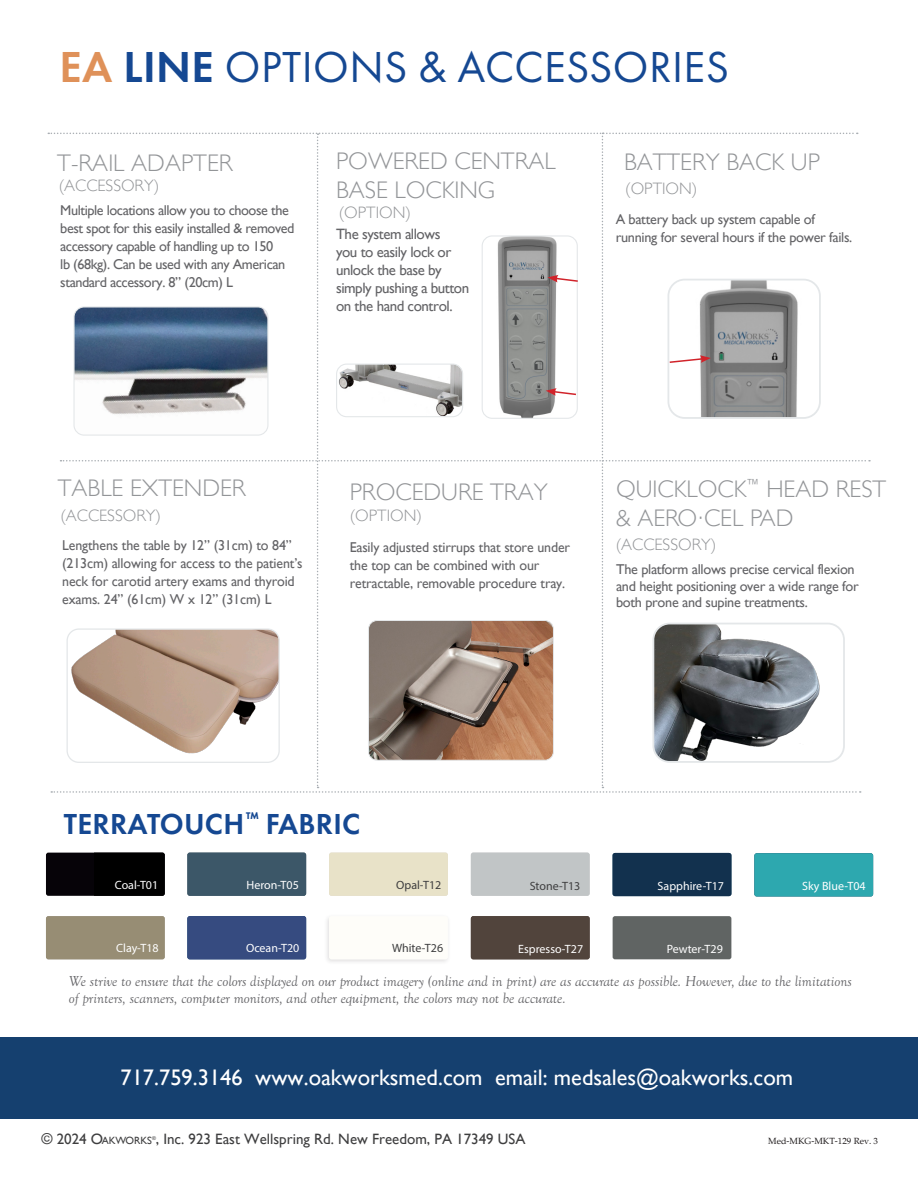
<style>
.page{position:relative;width:918px;height:1188px;background:#fff}
.page>*{position:absolute;margin:0;border:0;box-sizing:border-box;transform-origin:0 0}
.t1{font:45px "Futura PT";letter-spacing:.01em;color:#154892}
.t2{font:600 30px "Futura PT";letter-spacing:.01em;color:#154892}
.t3{font:300 24px/28.5px "Gill Sans";color:#939598}
.t4{font:22.5px "Gill Sans";color:#fff}
.t5{font:300 16.5px "Gill Sans";color:#939598}
.t6{font:italic 15px/16.5px "Goudy Old Sty";color:#636366}
.t7{font:15px/18px "Gill Sans";letter-spacing:-.03em;color:#636366}
.t8{font:15px "Gill Sans";color:#3e3e3f}
.t9{font:14.25px/18px "Gill Sans";letter-spacing:-.02em;color:#636366}
.t10{font:12px "Myriad Pro";color:#fff}
.t11{font:12px "Myriad Pro";color:#3e3e3f}
.t12{font:10.5px "Gill Sans";color:#3e3e3f}
.t13{font:9px "Palatino";color:#231f20}
.s1{font-weight:600;color:#df9159}
.s2{font-weight:600}
.s3{font-size:15px}
</style>
<div class="page">
<div style="left:1px;top:1037px;width:917px;height:82px;background:#15406f"></div>
<svg style="left:48px;top:133px;width:822px;height:660px"></svg>
<img style="left:337px;top:364px;width:126px;height:53px">
<div style="left:336px;top:364px;width:127px;height:53px;border:1px solid #e4e7e9;border-radius:10px"></div>
<img style="left:368px;top:621px;width:185px;height:139px">
<div style="left:368px;top:620px;width:186px;height:141px;border:1px solid #e4e7e9;border-radius:9px"></div>
<div style="left:471px;top:916px;width:119px;height:43px;background:#51443c"></div>
<div style="left:46px;top:916px;width:119px;height:43px;background:#978d74"></div>
<div style="left:46px;top:853px;width:119px;height:43px;background:#000;border-radius:2px"></div>
<div style="left:187px;top:853px;width:119px;height:43px;background:#3c5768"></div>
<div style="left:187px;top:916px;width:119px;height:43px;background:#364b80"></div>
<div style="left:613px;top:916px;width:118px;height:43px;background:#606463"></div>
<div style="left:613px;top:853px;width:118px;height:43px;background:#12314e"></div>
<div style="left:471px;top:853px;width:119px;height:43px;background:#c1c5c6"></div>
<div style="left:323px;top:913px;width:128px;height:52px;background:#231f20;opacity:.15"></div>
<img style="left:329px;top:916px;width:119px;height:43px">
<div style="left:754px;top:853px;width:119px;height:43px;background:#2da8af"></div>
<p class="t1" style="left:59px;top:41px;width:671px"><span class="s1">EA</span> <span class="s2">LINE</span> OPTIONS &amp; ACCESSORIES</p>
<p class="t3" style="left:57px;top:149px;width:177px">T-RAIL ADAPTER</p>
<p class="t3" style="left:336px;top:147px;width:221px">POWERED CENTRAL<br>BASE LOCKING</p>
<p class="t5" style="left:59px;top:176px;width:102px">(ACCESSORY)</p>
<p class="t9" style="left:60px;top:201px;width:236px">Multiple locations allow you to choose the best spot for this easily installed &amp; removed accessory capable of handling up to 150<br>lb (68kg). Can be used with any American standard accessory. 8” (20cm) L</p>
<p class="t5" style="left:339px;top:203px;width:74px">(OPTION)</p>
<p class="t7" style="left:336px;top:225px;width:135px">The system allows<br>you to easily lock or unlock the base by simply pushing a button on the hand control.</p>
<p class="t3" style="left:624px;top:148px;width:197px">BATTERY BACK UP</p>
<p class="t5" style="left:625px;top:179px;width:74px">(OPTION)</p>
<p class="t9" style="left:616px;top:210px;width:238px">A battery back up system capable of running for several hours if the power fails.</p>
<p class="t3" style="left:58px;top:474px;width:189px">TABLE EXTENDER</p>
<p class="t5" style="left:60px;top:505px;width:102px">(ACCESSORY)</p>
<p class="t3" style="left:350px;top:477px;width:199px">PROCEDURE TRAY</p>
<p class="t5" style="left:350px;top:506px;width:74px">(OPTION)</p>
<p class="t3" style="left:616px;top:475px;width:272px">QUICKLOCK<sup>™</sup> HEAD REST &amp; AERO·CEL PAD</p>
<p class="t9" style="left:62px;top:536px;width:242px">Lengthens the table by 12” (31cm) to 84” (213cm) allowing for access to the patient’s neck for carotid artery exams and thyroid exams. 24” (61cm) W x 12” (31cm) L</p>
<p class="t9" style="left:350px;top:538px;width:222px">Easily adjusted stirrups that store under the top can be combined with our retractable, removable procedure tray.</p>
<p class="t5" style="left:616px;top:535px;width:102px">(ACCESSORY)</p>
<p class="t9" style="left:616px;top:561px;width:244px;line-height:16.5px">The platform allows precise cervical flexion and height positioning over a wide range for both prone and supine treatments.</p>
<p class="t2" style="left:64px;top:805px;width:298px">TERRATOUCH<sup>™</sup> FABRIC</p>
<p class="t10" style="left:115px;top:878px;width:45px">Coal-T01</p>
<p class="t10" style="left:247px;top:877px;width:54px">Heron-T05</p>
<p class="t11" style="left:396px;top:877px;width:47px">Opal-T12</p>
<p class="t11" style="left:530px;top:879px;width:52px">Stone-T13</p>
<p class="t10" style="left:658px;top:878px;width:68px">Sapphire-T17</p>
<p class="t10" style="left:116px;top:940px;width:44px">Clay-T18</p>
<p class="t10" style="left:518px;top:942px;width:66px">Espresso-T27</p>
<p class="t10" style="left:246px;top:940px;width:55px">Ocean-T20</p>
<p class="t10" style="left:667px;top:942px;width:58px">Pewter-T29</p>
<p class="t11" style="left:392px;top:941px;width:53px">White-T26</p>
<p class="t10" style="left:802px;top:879px;width:65px">Sky Blue-T04</p>
<p class="t6" style="left:69px;top:973px;width:785px">We strive to ensure that the colors displayed on our product imagery (online and in print) are as accurate as possible. However, due to the limitations of printers, scanners, computer monitors, and other equipment, the colors may not be accurate.</p>
<p class="t4" style="left:120px;top:1065px;width:674px">717.759.3146 www.oakworksmed.com email: medsales@oakworks.com</p>
<p class="t12" style="left:41px;top:1135px;width:116px"><span class="s3">©</span> <span class="s3">2024 O</span>AKWORKS<sup>®</sup></p>
<p class="t8" style="left:156px;top:1130px;width:371px">, Inc. 923 East Wellspring Rd. New Freedom, PA 17349 USA</p>
<p class="t13" style="left:768px;top:1134px;width:111px">Med-MKG-MKT-129 Rev. 3</p>
</div>
